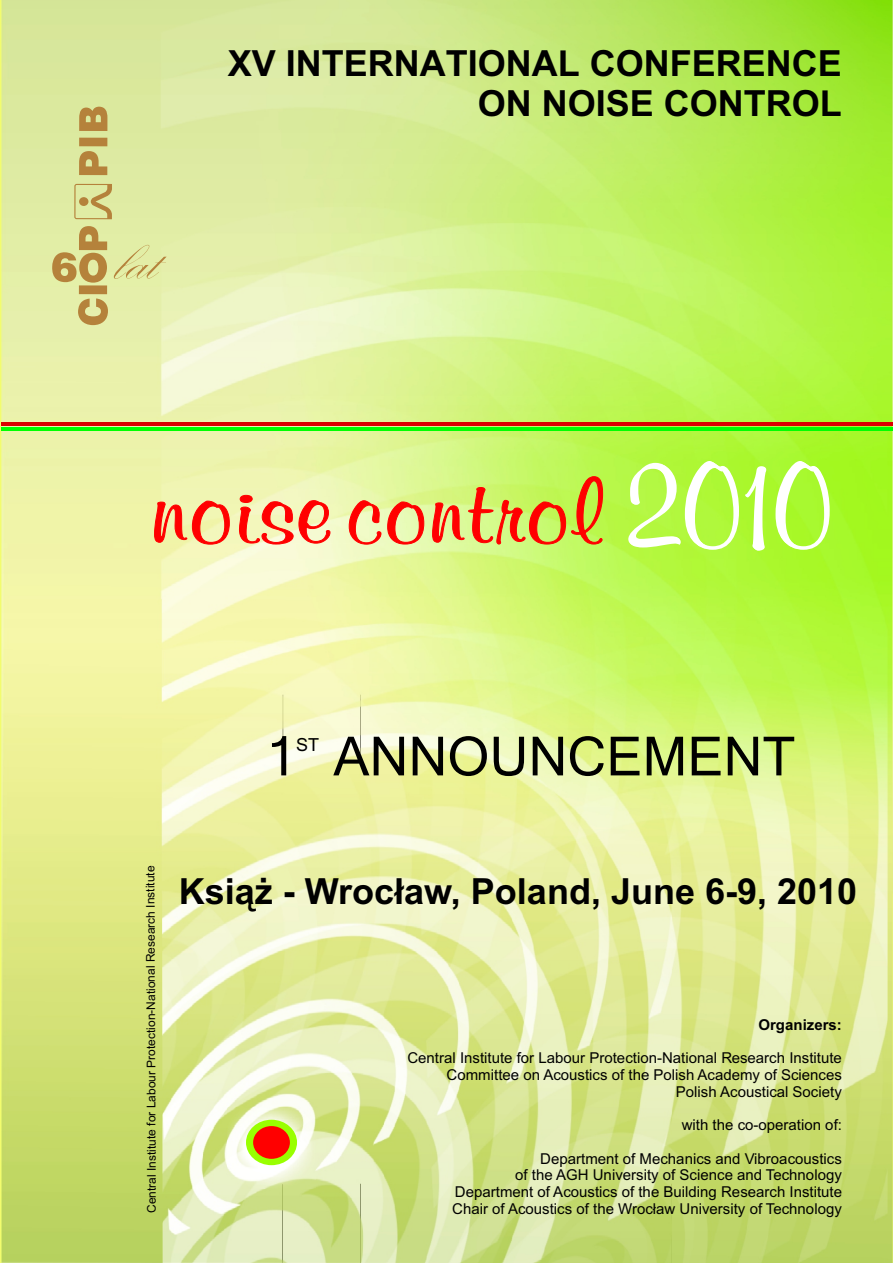
<style>
.page{position:relative;width:894px;height:1263px;background:#fff}
.page>*{position:absolute;margin:0;border:0;box-sizing:border-box;transform-origin:0 0}
.t1{font:135px "Murray Hill Bd BT";color:#fff}
.t2{font:54px "Microsoft Sans Serif";color:#000}
.t3{font:700 36px/40.2px "Arial";color:#000;text-align:right}
.t4{font:18px "Microsoft Sans Serif";color:#000}
.t5{font:15px/16.8px "Arial";color:#000;text-align:right}
.t6{font:700 15px "Arial";color:#000}
.t7{font:12px "Arial";letter-spacing:-.005em;color:#000}
</style>
<div class="page">
<img style="left:1px;top:894px;width:892px;height:369px">
<img style="left:161px;top:894px;width:727px;height:369px">
<img style="left:1px;top:0;width:892px;height:894px">
<svg style="left:154px;top:476px;width:449px;height:68px;background:#e7bf78"></svg>
<img style="left:227px;top:1107px;width:89px;height:81px">
<div style="left:246px;top:1120px;width:51px;height:45px;background:#9f0;border-radius:50%"></div>
<div style="left:253px;top:1126px;width:37px;height:33px;background:#f00;border-radius:50%"></div>
<hr style="left:1px;top:428px;width:892px;height:3px;background:#0f0">
<hr style="left:1px;top:422px;width:892px;height:3px;background:#db0000">
<svg style="left:78px;top:298px;width:30px;height:27px"></svg>
<div style="left:79px;top:285px;width:28px;height:9px;background:#b5823b"></div>
<svg style="left:74px;top:184px;width:38px;height:35px"></svg>
<svg style="left:79px;top:151px;width:28px;height:24px"></svg>
<svg style="left:79px;top:107px;width:28px;height:24px"></svg>
<div style="left:79px;top:138px;width:28px;height:8px;background:#b5823b"></div>
<div style="left:79px;top:197px;width:9px;height:9px;background:#b5823b;border-radius:50%"></div>
<svg style="left:114px;top:245px;width:53px;height:34px;background:#dde199"></svg>
<svg style="left:52px;top:226px;width:55px;height:57px;background:#ccba73"></svg>
<h3 class="t3" style="left:228px;top:46px;width:616px">XV INTERNATIONAL CONFERENCE<br>ON NOISE CONTROL</h3>
<h1 class="t1" style="left:625px;top:444px;width:210px">2010</h1>
<h2 class="t2" style="left:266px;top:736px;width:531px">1 ANNOUNCEMENT</h2>
<p class="t4" style="left:296px;top:738px;width:24px">ST</p>
<p class="t7" style="left:147px;top:1213px;width:349px;rotate:-90deg">Central nI sti ut et of r Labour ro et c on- at oi nal Research nI s ut et</p>
<p class="t7" style="left:146px;top:892px;width:8px;rotate:-90deg">ti</p>
<p class="t7" style="left:146px;top:1010px;width:10px;rotate:-90deg">N</p>
<p class="t7" style="left:146px;top:1033px;width:8px;rotate:-90deg">ti</p>
<p class="t7" style="left:147px;top:1068px;width:10px;rotate:-90deg">P</p>
<h3 class="t3" style="left:179px;top:875px;width:680px">Ksi¹¿ - Wroc³aw, Poland, June 6-9, 2010</h3>
<p class="t6" style="left:758px;top:1019px;width:85px">Organizers:</p>
<p class="t5" style="left:407px;top:1051px;width:436px">Central Institute for Labour Protection-National Research Institute<br>Committee on Acoustics of the Polish Academy of Sciences<br>Polish Acoustical Society</p>
<p class="t5" style="left:682px;top:1118px;width:162px">with the co-operation of:</p>
<p class="t5" style="left:455px;top:1151px;width:389px">Department of Mechanics and Vibroacoustics<br>of the AGH University of Science and Technology<br>Department of Acoustics of the Building Research Institute</p>
<p class="t5" style="left:452px;top:1202px;width:391px">Chair of Acoustics of the Wroc³aw University of Technology</p>
</div>
